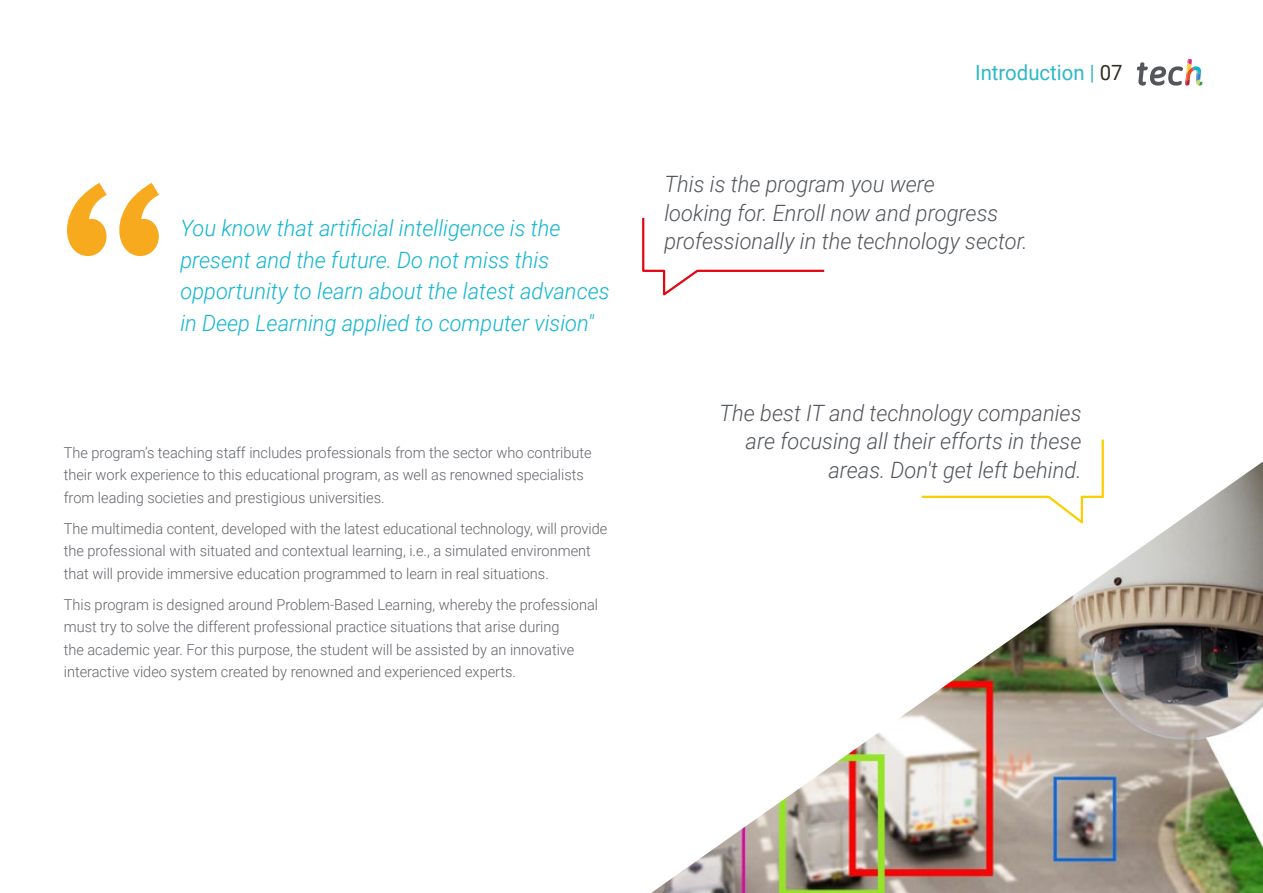
<style>
.page{position:relative;width:1263px;height:893px;background:#fff}
.page>*{position:absolute;margin:0;border:0;box-sizing:border-box;transform-origin:0 0}
.t1{font:italic 300 22.5px/28.5px "Roboto";color:#52555b;text-align:right}
.t2{font:italic 300 22.5px/31.5px "Roboto";color:#0fb6cf}
.t3{font:21px "Roboto";color:#2db8c5}
.t4{font:300 15px/22.5px "Roboto";color:#61646a}
.s1{color:#312e20}
</style>
<div class="page">
<svg style="left:67px;top:183px;width:92px;height:73px"></svg>
<img style="left:651px;top:461px;width:612px;height:432px">
<svg style="left:1137px;top:59px;width:65px;height:27px"></svg>
<svg style="left:919px;top:439px;width:186px;height:88px"></svg>
<svg style="left:642px;top:217px;width:183px;height:79px"></svg>
<h1 class="t2" style="left:180px;top:212px;width:431px">You know that artificial intelligence is the present and the future. Do not miss this opportunity to learn about the latest advances in Deep Learning applied to computer vision"</h1>
<p class="t4" style="left:64px;top:441px;width:529px">The program’s teaching staff includes professionals from the sector who contribute their work experience to this educational program, as well as renowned specialists from leading societies and prestigious universities.</p>
<p class="t4" style="left:64px;top:517px;width:545px">The multimedia content, developed with the latest educational technology, will provide the professional with situated and contextual learning, i.e., a simulated environment that will provide immersive education programmed to learn in real situations.</p>
<p class="t4" style="left:64px;top:593px;width:536px">This program is designed around Problem-Based Learning, whereby the professional must try to solve the different professional practice situations that arise during<br>the academic year. For this purpose, the student will be assisted by an innovative interactive video system created by renowned and experienced experts.</p>
<h2 class="t3" style="left:975px;top:57px;width:149px">Introduction | <span class="s1">07</span></h2>
<h1 class="t1" style="left:664px;top:169px;width:365px;text-align:left">This is the program you were<br>looking for. Enroll now and progress professionally in the technology sector.</h1>
<h1 class="t1" style="left:719px;top:398px;width:363px">The best IT and technology companies are focusing all their efforts in these areas. Don't get left behind.</h1>
</div>
